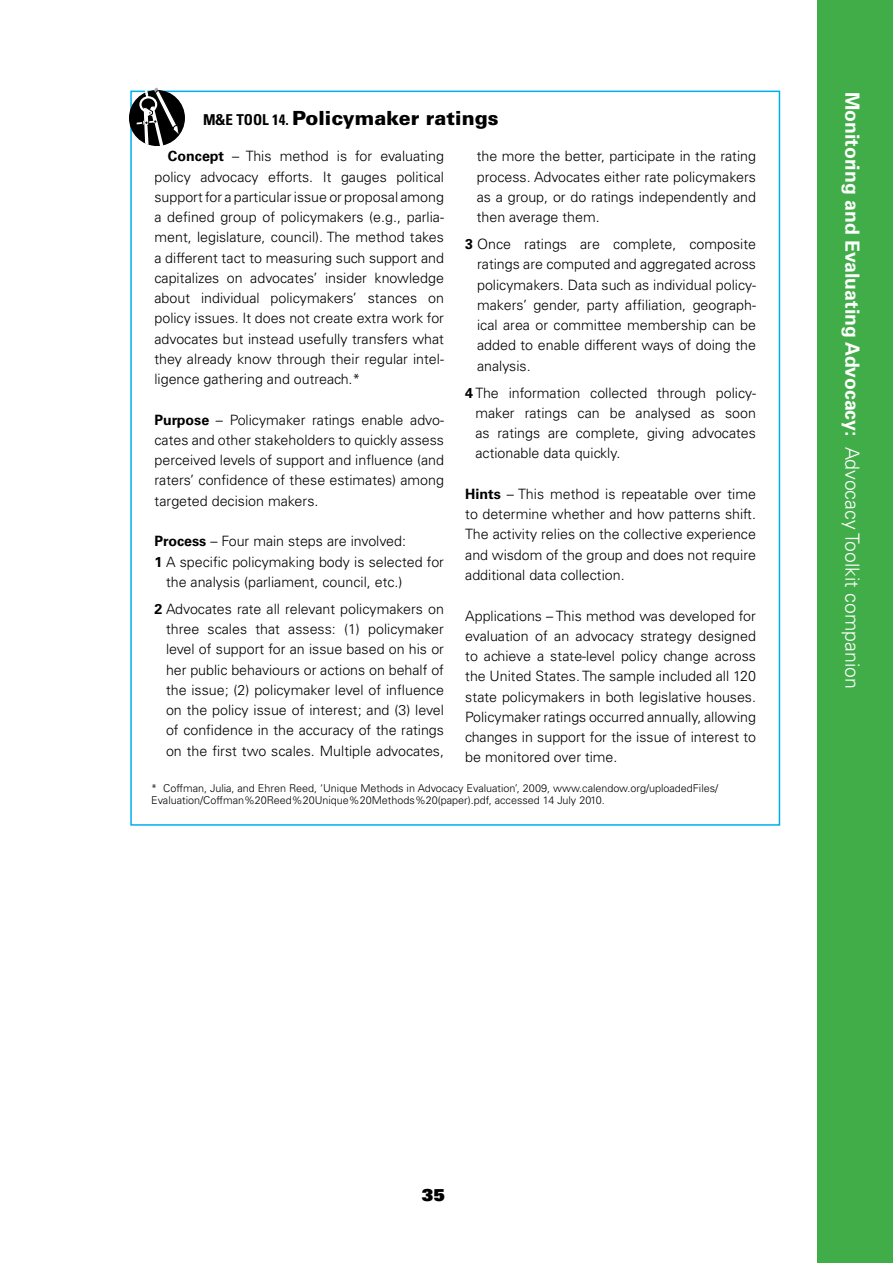
<style>
.page{position:relative;width:893px;height:1263px;background:#fff}
.page>*{position:absolute;margin:0;border:0;box-sizing:border-box;transform-origin:0 0}
.t1{font:700 19.65px "News Gothic";color:#000}
.t2{font:800 19.65px "Franklin Gothic";color:#000}
.t3{font:700 19.5px "Univers";color:#fff}
.t4{font:900 19.5px "Univers";color:#000}
.t5{font:900 16.5px "Univers";color:#000}
.t6{font:700 condensed 15px "Univers";color:#000}
.t7{font:300 14.25px/20.2px "Univers";color:#000;text-align:justify}
.t8{font:300 10.8px/12px "Univers";color:#000}
.s1{font-weight:700;font-stretch:condensed;font-size:15px}
.s2{font-weight:700}
.s3{font-family:"Franklin Gothic";font-weight:800}
.s4{font-family:"Trade Gothic"}
.s5{font-family:"Myriad Pro";font-weight:600}
.s6{font-family:"News Gothic";font-weight:700}
.s7{font-weight:300}
</style>
<div class="page">
<div style="left:818px;top:0;width:75px;height:1263px;background:#41ad49"></div>
<svg style="left:130px;top:90px;width:651px;height:736px"></svg>
<svg style="left:129px;top:87px;width:56px;height:59px"></svg>
<p class="t6" style="left:203px;top:111px;width:50px">M&amp;E TOOL</p>
<h2 class="t4" style="left:272px;top:106px;width:228px"><span class="s1">14.</span> Policymaker ratings</h2>
<p class="t7" style="left:154px;top:146px;width:291px;text-indent:13px"><span class="s2">Concept</span> – This method is for evaluating policy advocacy efforts. It gauges political support for a particular issue or proposal among a defined group of policymakers (e.g., parlia&shy;ment, legislature, council). The method takes a different tact to measuring such support and capitalizes on advocates’ insider knowledge about individual policymakers’ stances on policy issues. It does not create extra work for advocates but instead usefully transfers what they already know through their regular intel&shy;ligence gathering and outreach.*</p>
<p class="t7" style="left:154px;top:410px;width:291px"><span class="s2">Purpose</span> – Policymaker ratings enable advo&shy;cates and other stakeholders to quickly assess perceived levels of support and influence (and raters’ confidence of these estimates) among targeted decision makers.</p>
<p class="t7" style="left:154px;top:531px;width:253px"><span class="s2">Process</span> – Four main steps are involved:</p>
<p class="t7" style="left:154px;top:551px;width:291px"><span class="s2">1</span> A specific policymaking body is selected for</p>
<p class="t7" style="left:166px;top:572px;width:238px">the analysis (parliament, council, etc.)</p>
<p class="t7" style="left:166px;top:599px;width:280px;text-indent:-12px"><span class="s2">2</span> Advocates rate all relevant policymakers on three scales that assess: (1) policymaker level of support for an issue based on his or her public behaviours or actions on behalf of the issue; (2) policymaker level of influence on the policy issue of interest; and (3) level of confidence in the accuracy of the ratings on the first two scales. Multiple advocates,</p>
<h1 class="t1" style="left:316px;top:162px;width:78px">*<span class="s3">*</span><span class="s4">*</span><span class="s5">*</span>****</h1>
<h1 class="t2" style="left:414px;top:424px;width:34px">! <span class="s6">!</span></h1>
<p class="t7" style="left:477px;top:146px;width:281px">the more the better, participate in the rating process. Advocates either rate policymakers as a group, or do ratings independently and then average them.</p>
<p class="t7" style="left:477px;top:234px;width:280px;text-indent:-12px"><span class="s2">3</span> Once ratings are complete, composite ratings are computed and aggregated across policymakers. Data such as individual policy&shy;makers’ gender, party affiliation, geograph&shy;ical area or committee membership can be added to enable different ways of doing the analysis.</p>
<p class="t7" style="left:475px;top:383px;width:282px;text-indent:-10px"><span class="s2">4</span> The information collected through policy&shy;maker ratings can be analysed as soon as ratings are complete, giving advocates actionable data quickly.</p>
<p class="t7" style="left:465px;top:484px;width:292px"><span class="s2">Hints</span> – This method is repeatable over time to determine whether and how patterns shift.<br>The activity relies on the collective experience and wisdom of the group and does not require additional data collection.</p>
<p class="t7" style="left:465px;top:605px;width:292px">Applications – This method was developed for evaluation of an advocacy strategy designed to achieve a state-level policy change across the United States. The sample included all 120 state policymakers in both legislative houses.<br>Policymaker ratings occurred annually, allowing changes in support for the issue of interest to be monitored over time.</p>
<p class="t8" style="left:151px;top:782px;width:568px">* Coffman, Julia, and Ehren Reed, ‘Unique Methods in Advocacy Evaluation’, 2009, www.calendow.org/uploadedFiles/<br>Evaluation/Coffman%20Reed%20Unique%20Methods%20(paper).pdf, accessed 14 July 2010.</p>
<h2 class="t3" style="left:864px;top:92px;width:598px;rotate:90deg">Monitoring and Evaluating Advocacy: <span class="s7">Advocacy Toolkit companion</span></h2>
<p class="t5" style="left:422px;top:1185px;width:25px">35</p>
</div>
